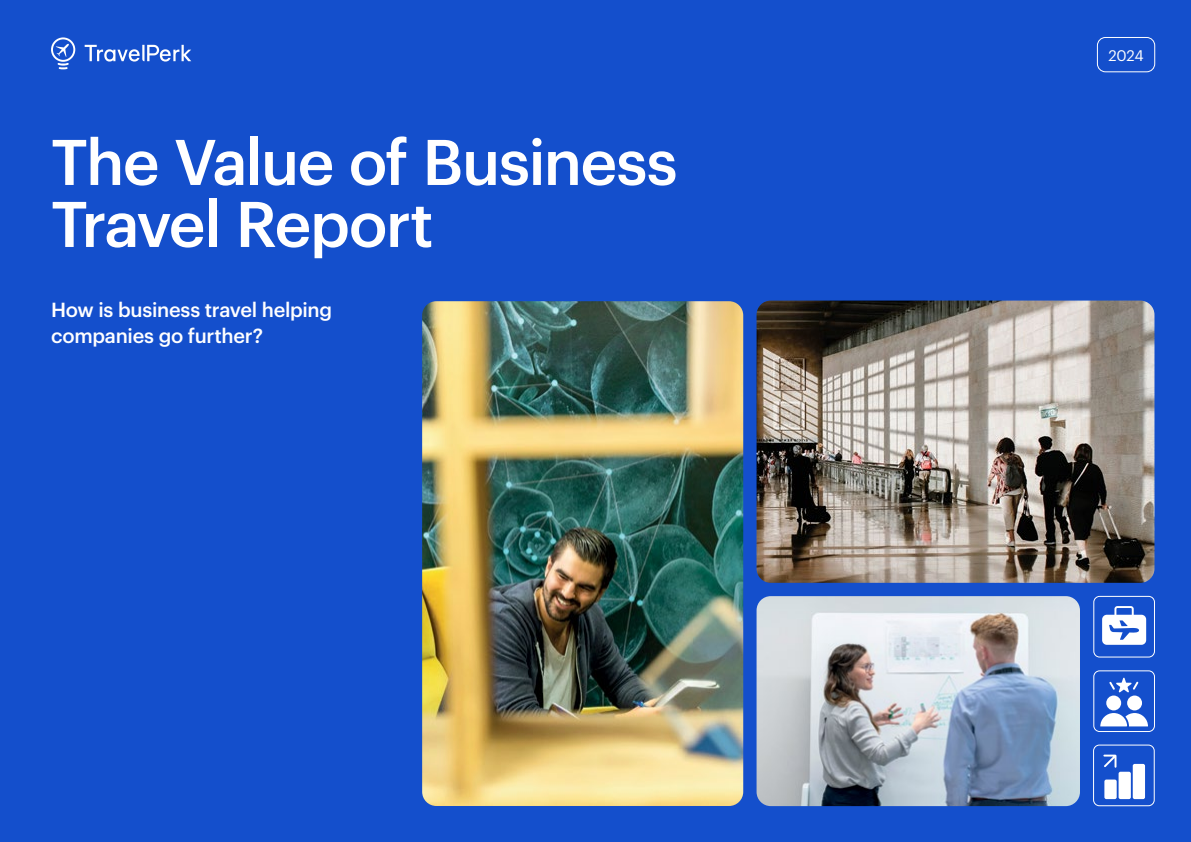
<style>
.page{position:relative;width:1191px;height:842px;background:#144fcc}
.page>*{position:absolute;margin:0;border:0;box-sizing:border-box;transform-origin:0 0}
.t1{font:500 63px/62px "Graphik";letter-spacing:-.025em;color:#fff}
.t2{font:500 20px/26px "Graphik";letter-spacing:-.015em;color:#fff}
.t3{font:15px "Graphik";color:#fff}
</style>
<div class="page">
<div style="left:1097px;top:37px;width:58px;height:35px;border:1px solid #fff;border-radius:8px"></div>
<svg style="left:51px;top:37px;width:140px;height:32px"></svg>
<svg style="left:1102px;top:606px;width:44px;height:39px"></svg>
<div style="left:1093px;top:596px;width:61px;height:61px;border:1px solid #fff;border-radius:6px"></div>
<div style="left:1093px;top:671px;width:61px;height:61px;border:1px solid #fff;border-radius:6px"></div>
<div style="left:1106px;top:695px;width:15px;height:15px;background:#fff;border-radius:50%"></div>
<div style="left:1127px;top:695px;width:15px;height:15px;background:#fff;border-radius:50%"></div>
<svg style="left:1100px;top:713px;width:48px;height:13px"></svg>
<svg style="left:1109px;top:677px;width:29px;height:16px"></svg>
<svg style="left:1103px;top:755px;width:13px;height:13px"></svg>
<div style="left:1104px;top:779px;width:12px;height:20px;background:#fff;border-radius:2px"></div>
<div style="left:1118px;top:772px;width:12px;height:27px;background:#fff;border-radius:2px"></div>
<div style="left:1132px;top:764px;width:13px;height:35px;background:#fff;border-radius:2px"></div>
<div style="left:1093px;top:745px;width:61px;height:61px;border:1px solid #fff;border-radius:6px"></div>
<img style="left:756px;top:301px;width:398px;height:282px">
<img style="left:756px;top:596px;width:324px;height:210px">
<img style="left:422px;top:301px;width:321px;height:505px">
<h1 class="t1" style="left:51px;top:126px;width:628px">The Value of Business<br>Travel Report</h1>
<p class="t2" style="left:51px;top:295px;width:283px">How is business travel helping companies go further?</p>
<p class="t3" style="left:1108px;top:44px;width:37px">2024</p>
</div>
